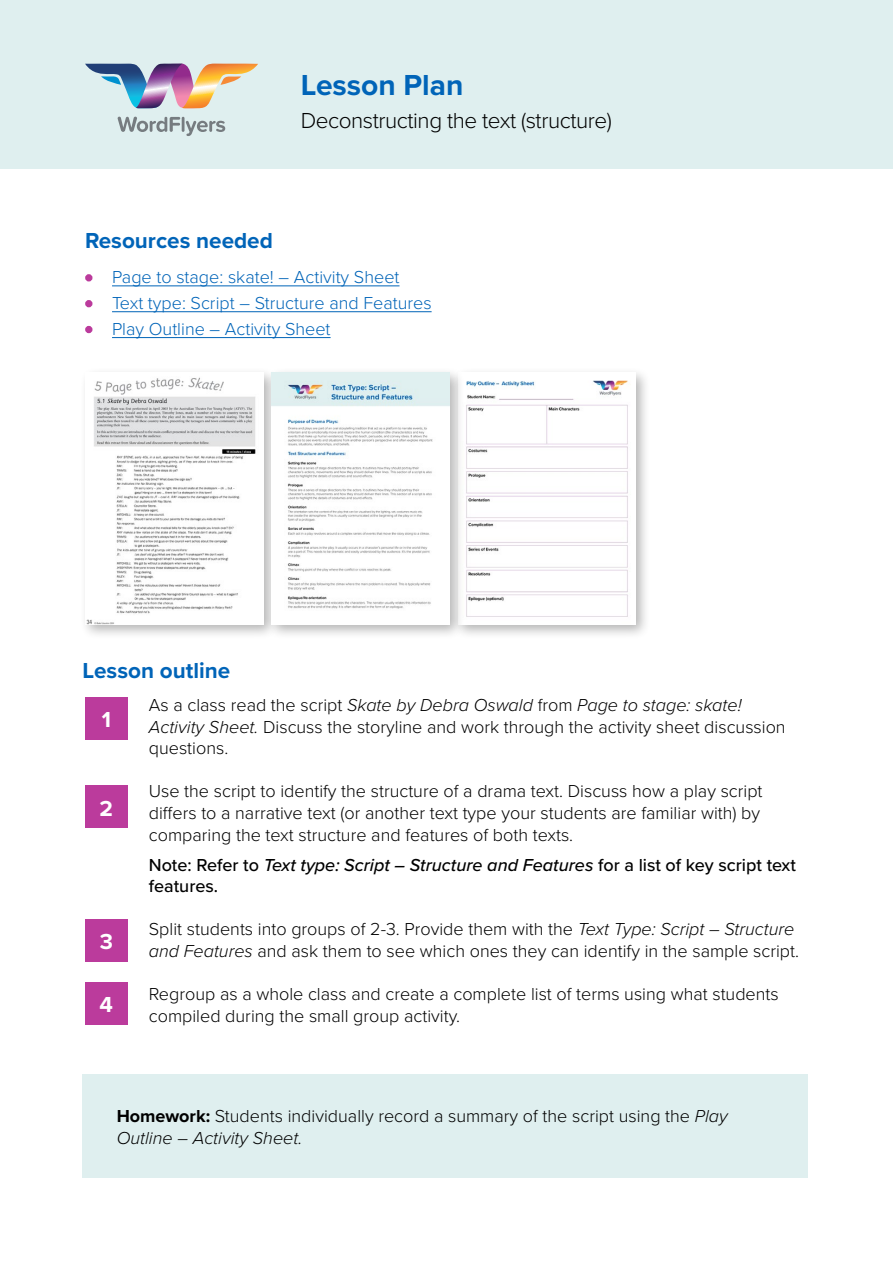
<style>
.page{position:relative;width:893px;height:1263px;background:#fff}
.page>*{position:absolute;margin:0;border:0;box-sizing:border-box;transform-origin:0 0}
.t1{font:700 30px "Proxima Nova";color:#0064b8}
.t2{font:300 22.5px "Proxima Nova";letter-spacing:-.02em;color:#000}
.t3{font:700 22.5px "Proxima Nova";color:#0064b8}
.t4{font:700 22.5px "Proxima Nova";color:#fff}
.t5{font:300 18px/21.6px "Proxima Nova";color:#000}
.t6{font:300 18px "Proxima Nova";color:#0064b8}
.t7{font:500 18px/21.6px "Proxima Nova";color:#000}
.s1{font-size:21px;color:#bb3b9c}
.s2{font-style:italic}
.s3{font-weight:700}
</style>
<div class="page">
<div style="left:0;top:0;width:893px;height:169px;background:#dfefef"></div>
<hr style="left:112px;top:285px;width:287px;height:1px;background:#0064b8">
<hr style="left:112px;top:311px;width:320px;height:1px;background:#0064b8">
<hr style="left:112px;top:337px;width:219px;height:1px;background:#0064b8">
<div style="left:85px;top:697px;width:43px;height:42px;background:#bb3b9c"></div>
<div style="left:85px;top:785px;width:43px;height:43px;background:#bb3b9c"></div>
<div style="left:85px;top:919px;width:43px;height:42px;background:#bb3b9c"></div>
<div style="left:85px;top:982px;width:43px;height:42px;background:#bb3b9c"></div>
<div style="left:83px;top:1074px;width:725px;height:104px;background:#dfefef"></div>
<div style="left:452px;top:367px;width:199px;height:273px;background:#000;opacity:.3"></div>
<img style="left:465px;top:373px;width:171px;height:251px">
<div style="left:79px;top:367px;width:199px;height:273px;background:#000;opacity:.3"></div>
<img style="left:85px;top:373px;width:178px;height:251px">
<div style="left:265px;top:367px;width:200px;height:273px;background:#000;opacity:.3"></div>
<img style="left:272px;top:373px;width:177px;height:251px">
<img style="left:85px;top:64px;width:173px;height:45px">
<svg style="left:118px;top:117px;width:62px;height:15px"></svg>
<hr style="left:182px;top:117px;width:3px;height:15px;background:#767c80">
<svg style="left:186px;top:121px;width:39px;height:15px"></svg>
<h1 class="t1" style="left:301px;top:63px;width:164px">Lesson Plan</h1>
<p class="t2" style="left:301px;top:104px;width:313px">Deconstructing the text (structure)</p>
<p class="t3" style="left:85px;top:223px;width:189px">Resources needed</p>
<p class="t6" style="left:85px;top:263px;width:316px"><span class="s1">•</span> Page to stage: skate! – Activity Sheet</p>
<p class="t6" style="left:85px;top:289px;width:348px"><span class="s1">•</span> Text type: Script – Structure and Features</p>
<p class="t6" style="left:85px;top:315px;width:247px"><span class="s1">•</span> Play Outline – Activity Sheet</p>
<p class="t3" style="left:83px;top:653px;width:149px">Lesson outline</p>
<p class="t5" style="left:149px;top:693px;width:638px">As a class read the script <span class="s2">Skate by Debra Oswald</span> from <span class="s2">Page to stage: skate!<br>Activity Sheet.</span> Discuss the storyline and work through the activity sheet discussion questions.</p>
<p class="t5" style="left:149px;top:779px;width:615px">Use the script to identify the structure of a drama text. Discuss how a play script differs to a narrative text (or another text type your students are familiar with) by comparing the text structure and features of both texts.</p>
<p class="t7" style="left:149px;top:853px;width:649px">Note: Refer to <span class="s2">Text type: Script – Structure and Features</span> for a list of key script text features.</p>
<p class="t5" style="left:149px;top:918px;width:652px">Split students into groups of 2-3. Provide them with the <span class="s2">Text Type: Script – Structure and Features</span> and ask them to see which ones they can identify in the sample script.</p>
<p class="t5" style="left:149px;top:982px;width:631px">Regroup as a whole class and create a complete list of terms using what students compiled during the small group activity.</p>
<p class="t4" style="left:102px;top:703px;width:11px">1</p>
<p class="t4" style="left:100px;top:791px;width:15px">2</p>
<p class="t4" style="left:100px;top:925px;width:15px">3</p>
<p class="t4" style="left:100px;top:988px;width:15px">4</p>
<p class="t5" style="left:117px;top:1104px;width:613px"><span class="s3">Homework:</span> Students individually record a summary of the script using the <span class="s2">Play<br>Outline – Activity Sheet.</span></p>
</div>
